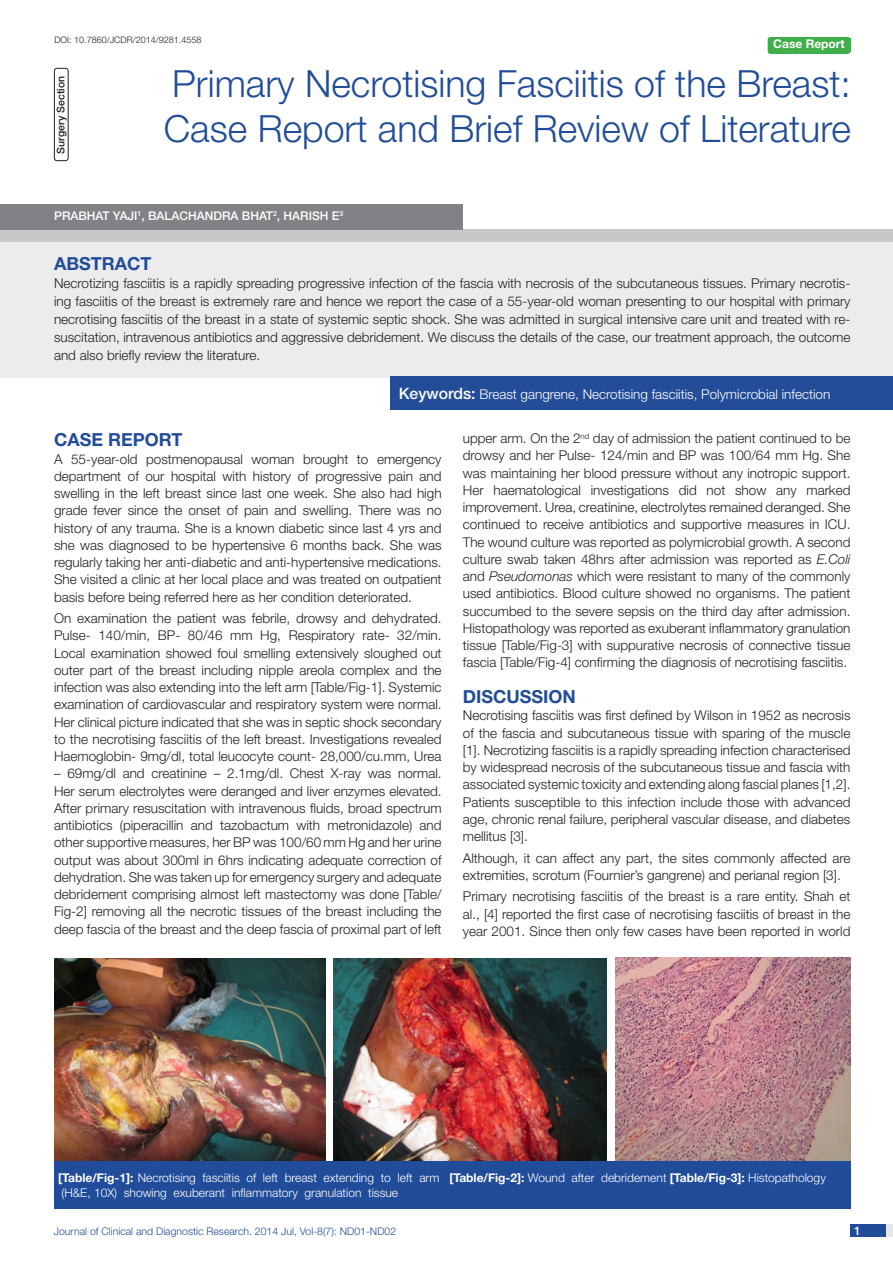
<style>
.page{position:relative;width:893px;height:1263px;background:#fff}
.page>*{position:absolute;margin:0;border:0;box-sizing:border-box;transform-origin:0 0}
.t1{font:300 37.5px/45px "Helvetica Neue";color:#214c99}
.Level_1{font:700 18px "Helvetica Neue";color:#214c99}
.Abstract_head{font:700 18px "Helvetica Neue";color:#214c99}
.Body_text{font:300 13.5px/17.2px "Helvetica Neue";color:#231f20;text-align:justify}
.Abstract_text{font:300 13.5px/18px "Helvetica Neue";color:#231f20;text-align:justify}
.t2{font:300 13.5px "Helvetica Neue";color:#fff}
.Table_text{font:300 12px "Helvetica Neue";color:#fff}
.Author{font:500 12px "Helvetica Neue";color:#fff}
.t3{font:700 12px "Helvetica Neue";color:#fff}
.t4{font:300 10.5px "Helvetica Neue";color:#214c99}
.t5{font:500 10.5px "Helvetica Neue";color:#231f20}
.DOI{font:300 9px "Helvetica Neue";color:#231f20}
.s1{color:#244d99}
.s2{font-weight:500;font-size:15.75px}
.s3{font-style:italic}
.s4{font-weight:700}
</style>
<div class="page">
<div style="left:850px;top:1224px;width:43px;height:13px;background:#e6e7e9"></div>
<div style="left:850px;top:1224px;width:35px;height:13px;background:#214c99"></div>
<div style="left:768px;top:37px;width:82px;height:17px;background:#40ae49;border-radius:3px"></div>
<div style="left:767px;top:39px;width:83px;height:13px;background:#40ae49"></div>
<div style="left:0;top:232px;width:893px;height:145px;background:#ececee"></div>
<div style="left:0;top:230px;width:893px;height:12px;background:#c7c8ca"></div>
<div style="left:390px;top:377px;width:503px;height:33px;background:#244d99"></div>
<div style="left:0;top:204px;width:463px;height:25px;background:#808285"></div>
<div style="left:54px;top:68px;width:15px;height:93px;border:1px solid #231f20;border-radius:3px"></div>
<img style="left:54px;top:958px;width:271px;height:203px">
<img style="left:334px;top:958px;width:273px;height:203px">
<img style="left:615px;top:957px;width:235px;height:204px">
<div style="left:54px;top:1161px;width:796px;height:48px;background:#214c99"></div>
<p class="DOI" style="left:54px;top:35px;width:148px">DOI: 10.7860/JCDR/2014/9281.4558</p>
<p class="t3" style="left:773px;top:37px;width:73px">CASE REPORT</p>
<p class="t1" style="left:164px;top:60px;width:689px">Primary Necrotising Fasciitis of the Breast:<br>Case Report and Brief Review of Literature</p>
<p class="t5" style="left:54px;top:154px;width:79px;rotate:-90deg">SURGERY SECTION</p>
<p class="Author" style="left:54px;top:209px;width:291px">PRABHAT YAJI<sup>1</sup>, BALACHANDRA BHAT<sup>2</sup>, HARISH E<sup>3</sup></p>
<p class="Abstract_head" style="left:54px;top:252px;width:98px">ABST<span class="s1">RAC</span>T</p>
<p class="Abstract_text" style="left:54px;top:274px;width:798px">Necrotizing fasciitis is a rapidly spreading progressive infection of the fascia with necrosis of the subcutaneous tissues. Primary necrotis&shy;ing fasciitis of the breast is extremely rare and hence we report the case of a 55-year-old woman presenting to our hospital with primary necrotising fasciitis of the breast in a state of systemic septic shock. She was admitted in surgical intensive care unit and treated with re&shy;suscitation, intravenous antibiotics and aggressive debridement. We discuss the details of the case, our treatment approach, the outcome and also briefly review the literature.</p>
<p class="t2" style="left:399px;top:386px;width:433px"><span class="s2">KEYWORDS:</span> Breast gangrene, Necrotising fasciitis, Polymicrobial infection</p>
<p class="Level_1" style="left:54px;top:429px;width:130px">CASE REPORT</p>
<p class="Body_text" style="left:54px;top:450px;width:389px">A 55-year-old postmenopausal woman brought to emergency department of our hospital with history of progressive pain and swelling in the left breast since last one week. She also had high grade fever since the onset of pain and swelling. There was no history of any trauma. She is a known diabetic since last 4 yrs and she was diagnosed to be hypertensive 6 months back. She was regularly taking her anti-diabetic and anti-hypertensive medications.<br>She visited a clinic at her local place and was treated on outpatient basis before being referred here as her condition deteriorated.</p>
<p class="Body_text" style="left:54px;top:609px;width:389px">On examination the patient was febrile, drowsy and dehydrated.<br>Pulse- 140/min, BP- 80/46 mm Hg, Respiratory rate- 32/min.<br>Local examination showed foul smelling extensively sloughed out outer part of the breast including nipple areola complex and the infection was also extending into the left arm [Table/Fig-1]. Systemic examination of cardiovascular and respiratory system were normal.<br>Her clinical picture indicated that she was in septic shock secondary to the necrotising fasciitis of the left breast. Investigations revealed Haemoglobin- 9mg/dl, total leucocyte count- 28,000/cu.mm, Urea</p>
<p class="Body_text" style="left:54px;top:765px;width:389px">– 69mg/dl and creatinine – 2.1mg/dl. Chest X-ray was normal.<br>Her serum electrolytes were deranged and liver enzymes elevated.<br>After primary resuscitation with intravenous fluids, broad spectrum antibiotics (piperacillin and tazobactum with metronidazole) and other supportive measures, her BP was 100/60 mm Hg and her urine output was about 300ml in 6hrs indicating adequate correction of dehydration. She was taken up for emergency surgery and adequate debridement comprising almost left mastectomy was done [Table/ Fig-2] removing all the necrotic tissues of the breast including the deep fascia of the breast and the deep fascia of proximal part of left</p>
<p class="Body_text" style="left:463px;top:429px;width:389px">upper arm. On the 2<sup>nd</sup> day of admission the patient continued to be drowsy and her Pulse- 124/min and BP was 100/64 mm Hg. She was maintaining her blood pressure without any inotropic support.<br>Her haematological investigations did not show any marked improvement. Urea, creatinine, electrolytes remained deranged. She continued to receive antibiotics and supportive measures in ICU.<br>The wound culture was reported as polymicrobial growth. A second culture swab taken 48hrs after admission was reported as <span class="s3">E.Coli </span>and <span class="s3">Pseudomonas</span> which were resistant to many of the commonly used antibiotics. Blood culture showed no organisms. The patient succumbed to the severe sepsis on the third day after admission.<br>Histopathology was reported as exuberant inflammatory granulation tissue [Table/Fig-3] with suppurative necrosis of connective tissue fascia [Table/Fig-4] confirming the diagnosis of necrotising fasciitis.</p>
<p class="Level_1" style="left:463px;top:685px;width:115px">DISCUSSION</p>
<p class="Body_text" style="left:463px;top:707px;width:389px">Necrotising fasciitis was first defined by Wilson in 1952 as necrosis of the fascia and subcutaneous tissue with sparing of the muscle [1]. Necrotizing fasciitis is a rapidly spreading infection characterised by widespread necrosis of the subcutaneous tissue and fascia with associated systemic toxicity and extending along fascial planes [1,2].<br>Patients susceptible to this infection include those with advanced age, chronic renal failure, peripheral vascular disease, and diabetes mellitus [3].</p>
<p class="Body_text" style="left:463px;top:849px;width:389px">Although, it can affect any part, the sites commonly affected are extremities, scrotum (Fournier’s gangrene) and perianal region [3].</p>
<p class="Body_text" style="left:463px;top:888px;width:389px">Primary necrotising fasciitis of the breast is a rare entity. Shah et al., [4] reported the first case of necrotising fasciitis of breast in the year 2001. Since then only few cases have been reported in world</p>
<p class="Table_text" style="left:58px;top:1171px;width:769px"><span class="s4">[TABLE/FIG-1]:</span> Necrotising fasciitis of left breast extending to left arm <span class="s4">[TABLE/FIG-2]:</span> Wound after debridement <span class="s4">[TABLE/FIG-3]:</span> Histopathology</p>
<p class="Table_text" style="left:62px;top:1186px;width:338px">(H&amp;E, 10X) showing exuberant inflammatory granulation tissue</p>
<p class="t4" style="left:54px;top:1225px;width:344px">Journal of Clinical and Diagnostic Research. 2014 Jul, Vol-8(7): ND01-ND02</p>
<p class="Author" style="left:854px;top:1223px;width:8px">1</p>
</div>
